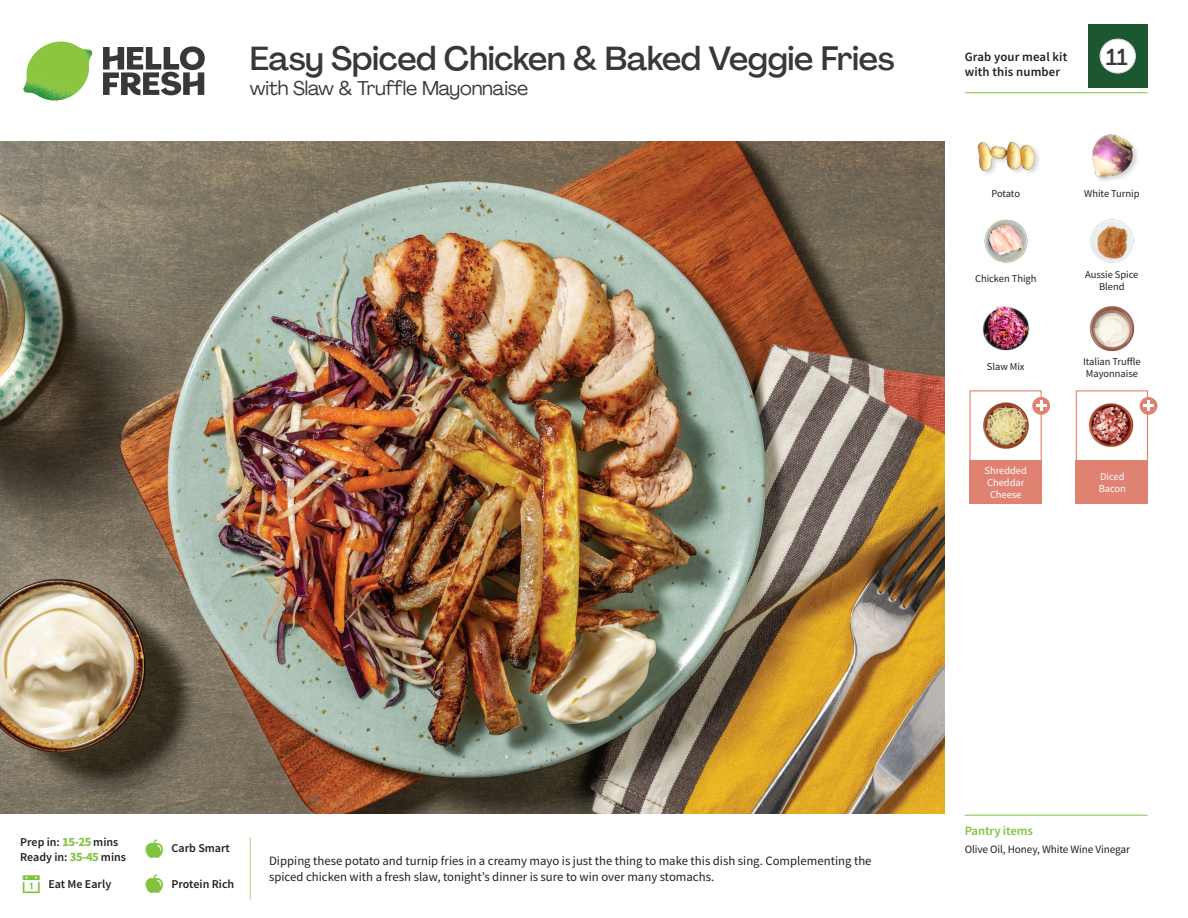
<style>
.page{position:relative;width:1188px;height:918px;background:#fff}
.page>*{position:absolute;margin:0;border:0;box-sizing:border-box;transform-origin:0 0}
._15_Titel_UK{font:500 33px "Agrandir";letter-spacing:-.015em;color:#383839}
._002_Label_Nr{font:500 22.8px "Agrandir";color:#383839;scale:.94 1}
._15_Titel_UK-2{font:19.5px "Agrandir";letter-spacing:-.01em;color:#383839}
.Step_6_Text_AU{font:12.75px/16.5px "Source Sans Pro";color:#231f20}
.t1{font:600 12.75px/15px "Source Sans Pro";letter-spacing:.01em;color:#231f20}
._04_Headers_Front{font:600 12.75px "Source Sans Pro";letter-spacing:-.01em;color:#81c340}
._04_Intro{font:600 12px "Source Sans Pro";color:#231f20}
._05_Pantry{font:11.25px "Source Sans Pro";letter-spacing:-.01em;color:#231f20}
._18_FRONT_ingredients{font:10.5px/12px "Source Sans Pro";letter-spacing:-.005em;color:#231f20}
._18_FRONT_ingredients-2{font:10.5px/12px "Source Sans Pro";letter-spacing:-.005em;color:#fff}
.s1{font-weight:700;font-size:12.75px;color:#81c340}
</style>
<div class="page">
<svg style="left:103px;top:46px;width:102px;height:49px"></svg>
<img style="left:23px;top:42px;width:69px;height:59px">
<img style="left:0;top:142px;width:945px;height:672px">
<div style="left:1076px;top:390px;width:72px;height:73px;border:1px solid #df8272"></div>
<div style="left:1076px;top:460px;width:72px;height:44px;background:#df8272"></div>
<div style="left:969px;top:460px;width:73px;height:44px;background:#df8272"></div>
<img style="left:1088px;top:403px;width:46px;height:44px">
<div style="left:969px;top:390px;width:73px;height:73px;border:1px solid #df8272"></div>
<img style="left:983px;top:400px;width:51px;height:49px">
<svg style="left:1032px;top:397px;width:18px;height:18px"></svg>
<svg style="left:1036px;top:401px;width:10px;height:10px"></svg>
<div style="left:1140px;top:397px;width:17px;height:18px;background:#df8272;border-radius:50%"></div>
<svg style="left:1143px;top:401px;width:11px;height:10px"></svg>
<div style="left:1088px;top:24px;width:60px;height:64px;background:#1d5732"></div>
<div style="left:1100px;top:39px;width:35px;height:34px;background:#fff;border-radius:50%"></div>
<div style="left:1100px;top:39px;width:36px;height:34px;border:1px solid #d1d2d4;border-radius:50%"></div>
<img style="left:1089px;top:306px;width:46px;height:46px">
<img style="left:982px;top:306px;width:48px;height:45px">
<img style="left:984px;top:219px;width:44px;height:44px">
<img style="left:1090px;top:219px;width:44px;height:44px">
<div style="left:977px;top:141px;width:65px;height:37px;background:#231f20;opacity:.2"></div>
<img style="left:977px;top:141px;width:57px;height:37px">
<img style="left:1092px;top:134px;width:46px;height:47px">
<hr style="left:965px;top:815px;width:183px;height:1px;background:#81c340">
<hr style="left:965px;top:92px;width:183px;height:1px;background:#81c340">
<p class="_15_Titel_UK" style="left:250px;top:38px;width:646px">Easy Spiced Chicken &amp; Baked Veggie Fries</p>
<p class="_15_Titel_UK-2" style="left:250px;top:76px;width:280px">with Slaw &amp; Truffle Mayonnaise</p>
<p class="t1" style="left:965px;top:49px;width:104px">Grab your meal kit with this number</p>
<p class="_002_Label_Nr" style="left:1106px;top:43px;width:24px">11</p>
<p class="_18_FRONT_ingredients" style="left:992px;top:188px;width:30px">Potato</p>
<p class="_18_FRONT_ingredients" style="left:1084px;top:188px;width:57px">White Turnip</p>
<p class="_18_FRONT_ingredients" style="left:975px;top:273px;width:63px">Chicken Thigh</p>
<p class="_18_FRONT_ingredients" style="left:987px;top:360px;width:39px">Slaw Mix</p>
<p class="_18_FRONT_ingredients-2" style="left:985px;top:464px;width:44px">Shredded<br>Cheddar<br>Cheese</p>
<p class="_18_FRONT_ingredients" style="left:1085px;top:268px;width:55px;text-align:center">Aussie Spice<br>Blend</p>
<p class="_18_FRONT_ingredients" style="left:1083px;top:356px;width:59px">Italian Truffle<br>Mayonnaise</p>
<p class="_18_FRONT_ingredients-2" style="left:1099px;top:470px;width:29px">Diced<br>Bacon</p>
<p class="_04_Intro" style="left:20px;top:834px;width:100px">Prep in: <span class="s1">15-25</span> mins</p>
<p class="_04_Intro" style="left:20px;top:849px;width:107px">Ready in: <span class="s1">35-45</span> mins</p>
<p class="_04_Intro" style="left:48px;top:876px;width:64px">Eat Me Early</p>
<p class="_04_Intro" style="left:172px;top:841px;width:60px">Carb Smart</p>
<p class="_04_Intro" style="left:172px;top:876px;width:64px">Protein Rich</p>
<p class="Step_6_Text_AU" style="left:269px;top:852px;width:604px">Dipping these potato and turnip fries in a creamy mayo is just the thing to make this dish sing. Complementing the spiced chicken with a fresh slaw, tonight’s dinner is sure to win over many stomachs.</p>
<p class="_04_Headers_Front" style="left:965px;top:822px;width:70px">Pantry items</p>
<p class="_05_Pantry" style="left:965px;top:842px;width:167px">Olive Oil, Honey, White Wine Vinegar</p>
</div>
